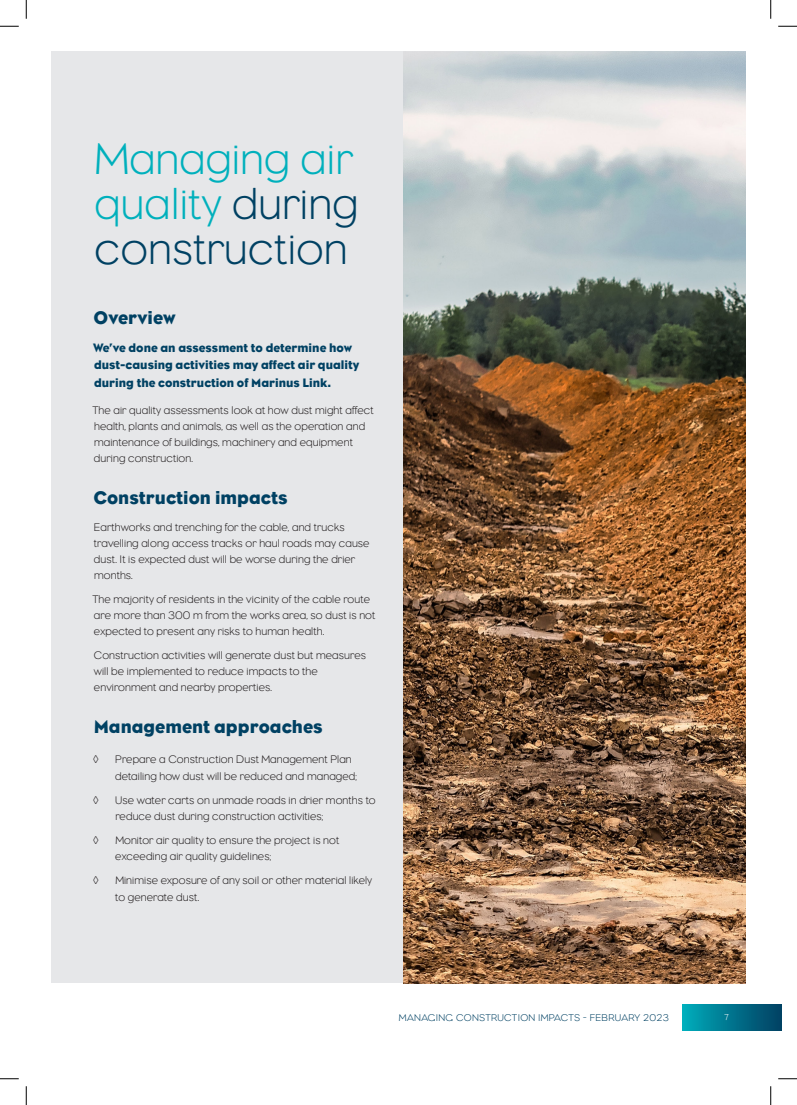
<style>
.page{position:relative;width:797px;height:1105px;background:#fff}
.page>*{position:absolute;margin:0;border:0;box-sizing:border-box;transform-origin:0 0}
.Heading_1_H1{font:300 45px/45px "Eagle";letter-spacing:.01em;color:#00b0bc;text-align:justify}
.Heading_3{font:18.75px "Eagle";color:#004163}
.Heading_3_Bold_Dark{font:18.75px "Eagle";color:#004163}
.All_Bold{font:12.5px/17.5px "Eagle";color:#004163}
.t1{font:300 11.25px/16.2px "Eagle";letter-spacing:.01em;color:#231f20}
.t2{font:11.25px "Arial Narrow";color:#231f20}
.t3{font:300 10px "Eagle";letter-spacing:.03em;color:#004163}
.t4{font:300 8.75px "Eagle";color:#fff}
.s1{color:#004163}
</style>
<div class="page">
<div style="left:682px;top:1004px;width:99px;height:26px;background:linear-gradient(to right,#00adbb,#013f62)"></div>
<div style="left:52px;top:52px;width:693px;height:931px;background:#e6e7e9"></div>
<img style="left:404px;top:52px;width:341px;height:931px">
<svg style="left:0;top:25px;width:19px;height:2px"></svg>
<svg style="left:778px;top:25px;width:19px;height:2px"></svg>
<svg style="left:0;top:1078px;width:19px;height:1px"></svg>
<svg style="left:778px;top:1078px;width:19px;height:1px"></svg>
<svg style="left:25px;top:0;width:2px;height:19px"></svg>
<svg style="left:25px;top:1086px;width:2px;height:19px"></svg>
<svg style="left:770px;top:0;width:1px;height:19px"></svg>
<svg style="left:770px;top:1086px;width:1px;height:19px"></svg>
<p class="Heading_1_H1" style="left:94px;top:137px;width:265px">Managing air quality <span class="s1">during construction</span></p>
<p class="Heading_3_Bold_Dark" style="left:94px;top:306px;width:84px">Overview</p>
<p class="All_Bold" style="left:93px;top:339px;width:268px">We’ve done an assessment to determine how dust-causing activities may affect air quality during the construction of Marinus Link.</p>
<p class="t1" style="left:92px;top:402px;width:283px">The air quality assessments look at how dust might affect health, plants and animals, as well as the operation and maintenance of buildings, machinery and equipment during construction.</p>
<p class="Heading_3" style="left:94px;top:487px;width:195px">Construction impacts</p>
<p class="t1" style="left:94px;top:519px;width:277px">Earthworks and trenching for the cable, and trucks travelling along access tracks or haul roads may cause dust. It is expected dust will be worse during the drier months.</p>
<p class="t1" style="left:92px;top:591px;width:284px">The majority of residents in the vicinity of the cable route are more than 300 m from the works area, so dust is not expected to present any risks to human health.</p>
<p class="t1" style="left:94px;top:647px;width:274px">Construction activities will generate dust but measures will be implemented to reduce impacts to the environment and nearby properties.</p>
<p class="Heading_3" style="left:94px;top:715px;width:230px">Management approaches</p>
<p class="t2" style="left:93px;top:751px;width:7px">◊</p>
<p class="t1" style="left:115px;top:751px;width:243px">Prepare a Construction Dust Management Plan detailing how dust will be reduced and managed;</p>
<p class="t2" style="left:93px;top:791px;width:7px">◊</p>
<p class="t1" style="left:115px;top:792px;width:262px">Use water carts on unmade roads in drier months to reduce dust during construction activities;</p>
<p class="t2" style="left:93px;top:832px;width:7px">◊</p>
<p class="t1" style="left:115px;top:832px;width:225px">Monitor air quality to ensure the project is not exceeding air quality guidelines;</p>
<p class="t2" style="left:93px;top:872px;width:7px">◊</p>
<p class="t1" style="left:115px;top:872px;width:258px">Minimise exposure of any soil or other material likely to generate dust.</p>
<p class="t3" style="left:399px;top:1012px;width:16px">Managing</p>
<p class="t3" style="left:456px;top:1012px;width:16px">Construction</p>
<p class="t3" style="left:538px;top:1012px;width:11px">Impacts</p>
<p class="t3" style="left:583px;top:1012px;width:33px">- Februar</p>
<p class="t3" style="left:634px;top:1012px;width:36px">y 2023</p>
<p class="t4" style="left:724px;top:1012px;width:6px">7</p>
</div>
